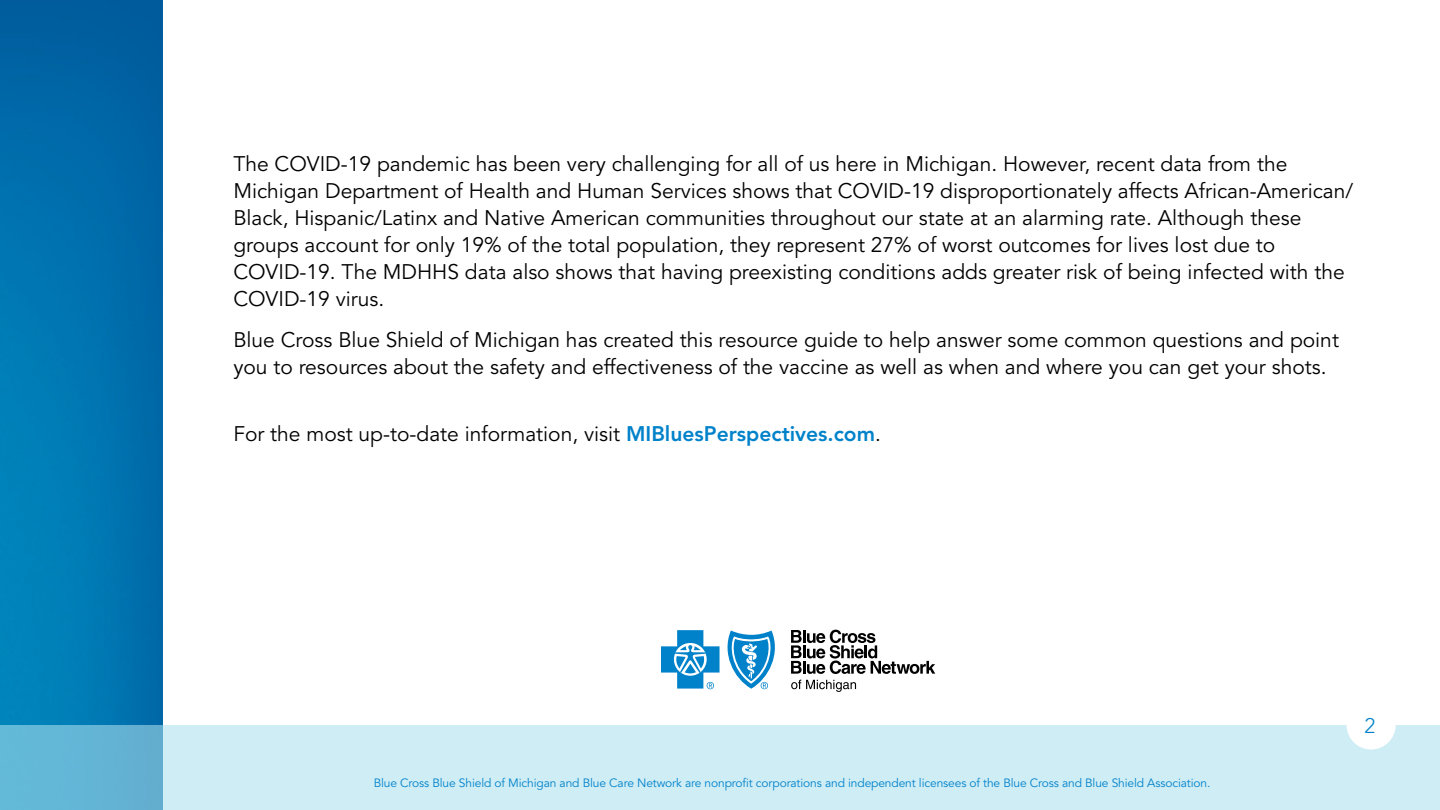
<style>
.page{position:relative;width:1440px;height:810px;background:#fff}
.page>*{position:absolute;margin:0;border:0;box-sizing:border-box;transform-origin:0 0}
.Body{font:21px/27px "Avenir LT Std";color:#000}
.Head_-_From_Bullet_i{font:300 21px "Avenir LT Std";color:#0082ca}
.Disclaimer{font:12px "Avenir LT Std";letter-spacing:-.01em;color:#0082ca}
.s1{font-weight:800;color:#0082ca}
</style>
<div class="page">
<img style="left:0;top:0;width:162px;height:725px">
<svg style="left:0;top:725px;width:1440px;height:85px;background:#c1e6f1"></svg>
<div style="left:1346px;top:700px;width:49px;height:50px;background:#fff;border-radius:50%"></div>
<svg style="left:791px;top:630px;width:144px;height:44px"></svg>
<svg style="left:791px;top:680px;width:65px;height:12px"></svg>
<svg style="left:661px;top:630px;width:114px;height:59px"></svg>
<p class="Body" style="left:233px;top:151px;width:1121px">The COVID-19 pandemic has been very challenging for all of us here in Michigan. However, recent data from the Michigan Department of Health and Human Services shows that COVID-19 disproportionately affects African‑American/ Black, Hispanic/Latinx and Native American communities throughout our state at an alarming rate. Although these groups account for only 19% of the total population, they represent 27% of worst outcomes for lives lost due to COVID-19. The MDHHS data also shows that having preexisting conditions adds greater risk of being infected with the COVID-19 virus.</p>
<p class="Body" style="left:233px;top:327px;width:1107px">Blue Cross Blue Shield of Michigan has created this resource guide to help answer some common questions and point you to resources about the safety and effectiveness of the vaccine as well as when and where you can get your shots.</p>
<p class="Body" style="left:233px;top:421px;width:649px">For the most up-to-date information, visit <span class="s1">MIBluesPerspectives.com</span>.</p>
<p class="Disclaimer" style="left:374px;top:776px;width:838px">Blue Cross Blue Shield of Michigan and Blue Care Network are nonprofit corporations and independent licensees of the Blue Cross and Blue Shield Association.</p>
<p class="Head_-_From_Bullet_i" style="left:1364px;top:713px;width:12px">2</p>
</div>
